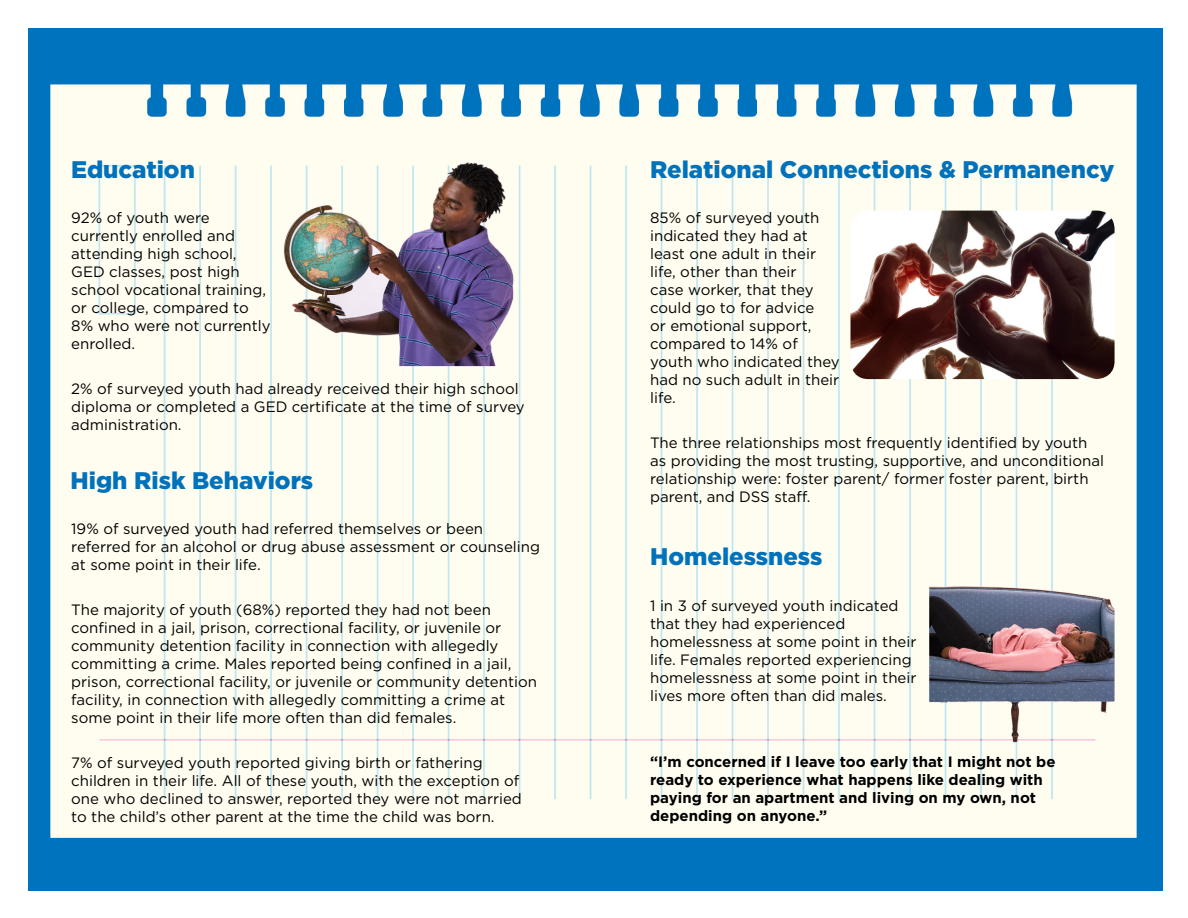
<style>
.page{position:relative;width:1188px;height:918px;background:#fff}
.page>*{position:absolute;margin:0;border:0;box-sizing:border-box;transform-origin:0 0}
.t1{font:900 24px "Gotham";color:#0072bb}
.Headline_1{font:15px/18px "Gotham";color:#000}
.Headline_1-2{font:700 15px/18px "Gotham";color:#000}
</style>
<div class="page">
<img style="left:28px;top:28px;width:1134px;height:863px">
<img style="left:272px;top:157px;width:268px;height:209px">
<img style="left:850px;top:211px;width:265px;height:168px">
<img style="left:929px;top:563px;width:186px;height:181px">
<p class="t1" style="left:71px;top:153px;width:125px">Education</p>
<p class="Headline_1" style="left:71px;top:209px;width:201px">92% of youth were currently enrolled and attending high school,<br>GED classes, post high school vocational training, or college, compared to<br>8% who were not currently enrolled.</p>
<p class="Headline_1" style="left:71px;top:380px;width:455px">2% of surveyed youth had already received their high school diploma or completed a GED certificate at the time of survey administration.</p>
<p class="t1" style="left:71px;top:464px;width:244px">High Risk Behaviors</p>
<p class="Headline_1" style="left:71px;top:519px;width:470px">19% of surveyed youth had referred themselves or been referred for an alcohol or drug abuse assessment or counseling at some point in their life.</p>
<p class="Headline_1" style="left:71px;top:600px;width:467px">The majority of youth (68%) reported they had not been confined in a jail, prison, correctional facility, or juvenile or community detention facility in connection with allegedly committing a crime. Males reported being confined in a jail, prison, correctional facility, or juvenile or community detention facility, in connection with allegedly committing a crime at some point in their life more often than did females.</p>
<p class="Headline_1" style="left:71px;top:753px;width:452px">7% of surveyed youth reported giving birth or fathering children in their life. All of these youth, with the exception of one who declined to answer, reported they were not married to the child’s other parent at the time the child was born.</p>
<p class="t1" style="left:650px;top:153px;width:466px">Relational Connections &amp; Permanency</p>
<p class="Headline_1" style="left:650px;top:208px;width:191px">85% of surveyed youth indicated they had at least one adult in their life, other than their<br>case worker, that they could go to for advice<br>or emotional support, compared to 14% of youth who indicated they had no such adult in their life.</p>
<p class="Headline_1" style="left:650px;top:433px;width:455px">The three relationships most frequently identified by youth as providing the most trusting, supportive, and unconditional relationship were: foster parent/ former foster parent, birth parent, and DSS staff.</p>
<p class="t1" style="left:650px;top:540px;width:174px">Homelessness</p>
<p class="Headline_1" style="left:650px;top:596px;width:268px">1 in 3 of surveyed youth indicated that they had experienced homelessness at some point in their life. Females reported experiencing homelessness at some point in their lives more often than did males.</p>
<p class="Headline_1-2" style="left:650px;top:753px;width:407px">“I’m concerned if I leave too early that I might not be ready to experience what happens like dealing with paying for an apartment and living on my own, not depending on anyone.”</p>
</div>
